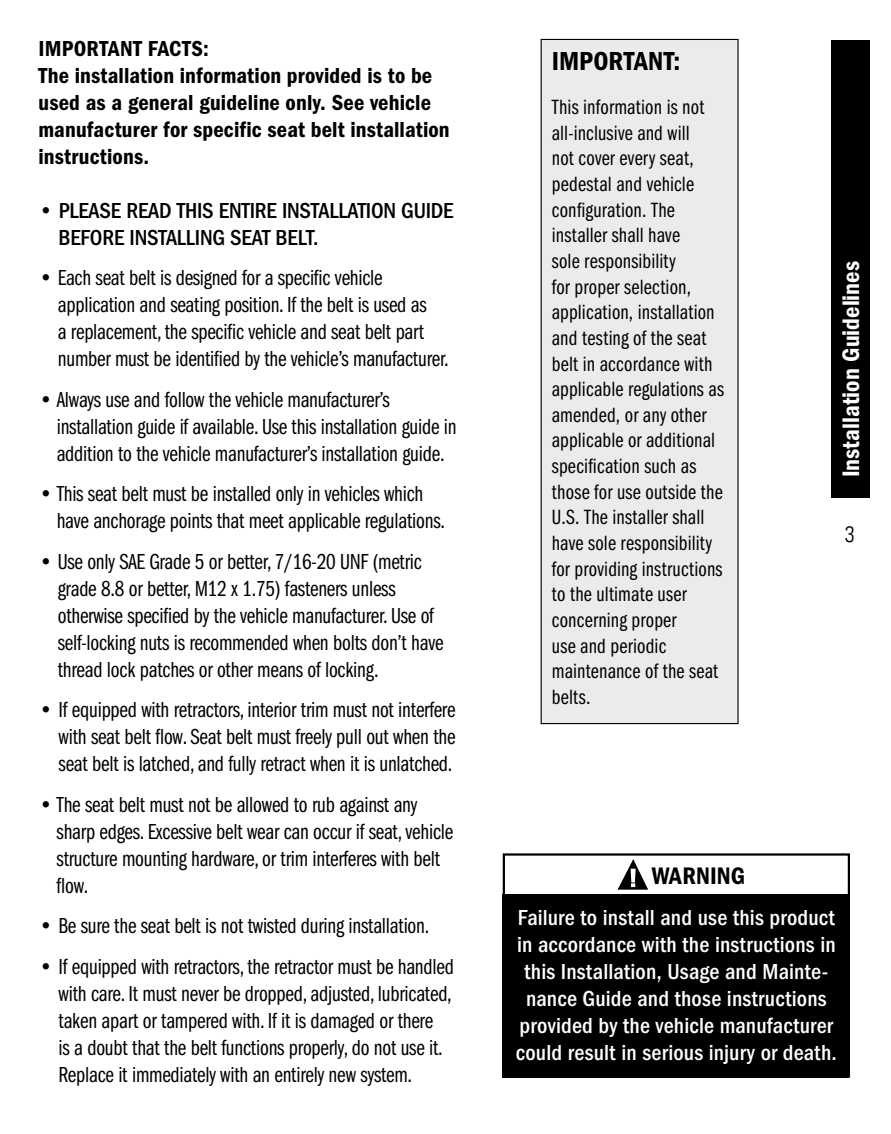
<style>
.page{position:relative;width:891px;height:1134px;background:#fff}
.page>*{position:absolute;margin:0;border:0;box-sizing:border-box;transform-origin:0 0}
.t1{font:600 condensed 27px "Franklin Gothic";letter-spacing:.005em;color:#000}
.t2{font:600 condensed 24.75px "Franklin Gothic";color:#fff}
.t3{font:600 condensed 24.75px "Franklin Gothic";letter-spacing:.005em;color:#000}
.t4{font:22.5px/27px "ITC Franklin Gothic Std Bk Cp";letter-spacing:-.01em;color:#000}
.t5{font:500 condensed 22.5px/27px "ITC Franklin Gothic Std";letter-spacing:.005em;color:#fff;text-align:center}
.t6{font:600 condensed 22.5px/27px "Franklin Gothic";letter-spacing:.005em;color:#000}
.t7{font:500 condensed 22.5px/27px "ITC Franklin Gothic Std";letter-spacing:-.01em;color:#000}
.t8{font:300 condensed 22.5px "Univers LT";color:#000}
.t9{font:21.38px/25.7px "ITC Franklin Gothic Std Bk Cp";letter-spacing:.01em;color:#000}
.s1{font-family:"Franklin Gothic";font-weight:800;font-stretch:normal}
.s2{font-family:"Franklin Gothic";font-weight:800}
.s3{font-family:"Franklin Gothic";font-weight:500}
</style>
<div class="page">
<div style="left:831px;top:40px;width:39px;height:458px;background:#000"></div>
<div style="left:541px;top:39px;width:197px;height:685px;background:#ebebec"></div>
<div style="left:503px;top:894px;width:346px;height:184px;background:#000"></div>
<div style="left:503px;top:853px;width:347px;height:225px;border:2px solid #000"></div>
<svg style="left:617px;top:859px;width:31px;height:31px"></svg>
<p class="t6" style="left:39px;top:35px;width:413px">IMPORTANT FACTS:<br>The installation information provided is to be used as a general guideline only. See vehicle manufacturer for specific seat belt installation instructions.</p>
<p class="t7" style="left:58px;top:197px;width:397px;text-indent:-20px"><span class="s1">•</span> PLEASE READ THIS ENTIRE INSTALLATION GUIDE<br>BEFORE INSTALLING SEAT BELT.</p>
<p class="t4" style="left:58px;top:265px;width:393px;text-indent:-19px"><span class="s2">•</span> Each seat belt is designed for a specific vehicle application and seating position. If the belt is used as<br>a replacement, the specific vehicle and seat belt part number must be identified by the vehicle’s manufacturer.</p>
<p class="t4" style="left:57px;top:386px;width:401px;text-indent:-18px"><span class="s2">•</span>Always use and follow the vehicle manufacturer’s installation guide if available. Use this installation guide in addition to the vehicle manufacturer’s installation guide.</p>
<p class="t4" style="left:57px;top:481px;width:390px;text-indent:-18px"><span class="s2">•</span>This seat belt must be installed only in vehicles which have anchorage points that meet applicable regulations.</p>
<p class="t4" style="left:58px;top:548px;width:387px;text-indent:-19px"><span class="s3">•</span> Use only SAE Grade 5 or better, 7/16-20 UNF (metric grade 8.8 or better, M12 x 1.75) fasteners unless otherwise specified by the vehicle manufacturer. Use of self-locking nuts is recommended when bolts don’t have thread lock patches or other means of locking.</p>
<p class="t4" style="left:59px;top:697px;width:398px;text-align:justify;text-indent:-20px"><span class="s2">•</span> If equipped with retractors, interior trim must not interfere with seat belt flow. Seat belt must freely pull out when the seat belt is latched, and fully retract when it is unlatched.</p>
<p class="t4" style="left:57px;top:791px;width:398px;text-indent:-18px"><span class="s2">•</span>The seat belt must not be allowed to rub against any sharp edges. Excessive belt wear can occur if seat, vehicle structure mounting hardware, or trim interferes with belt flow.</p>
<p class="t4" style="left:38px;top:913px;width:393px"><span class="s2">•</span> Be sure the seat belt is not twisted during installation.</p>
<p class="t4" style="left:59px;top:953px;width:397px;text-indent:-20px"><span class="s2">•</span> If equipped with retractors, the retractor must be handled with care. It must never be dropped, adjusted, lubricated, taken apart or tampered with. If it is damaged or there<br>is a doubt that the belt functions properly, do not use it.<br>Replace it immediately with an entirely new system.</p>
<p class="t1" style="left:552px;top:46px;width:130px">IMPORTANT:</p>
<p class="t9" style="left:552px;top:95px;width:174px">This information is not all-inclusive and will<br>not cover every seat, pedestal and vehicle configuration. The installer shall have<br>sole responsibility<br>for proper selection, application, installation and testing of the seat belt in accordance with applicable regulations as amended, or any other applicable or additional specification such as those for use outside the<br>U.S. The installer shall have sole responsibility for providing instructions to the ultimate user concerning proper<br>use and periodic maintenance of the seat belts.</p>
<p class="t2" style="left:837px;top:477px;width:218px;rotate:-90deg">Installation Guidelines</p>
<p class="t8" style="left:845px;top:521px;width:11px">3</p>
<p class="t3" style="left:652px;top:862px;width:95px">WARNING</p>
<p class="t5" style="left:516px;top:904px;width:322px">Failure to install and use this product in accordance with the instructions in this Installation, Usage and Mainte&shy;nance Guide and those instructions provided by the vehicle manufacturer could result in serious injury or death.</p>
</div>
